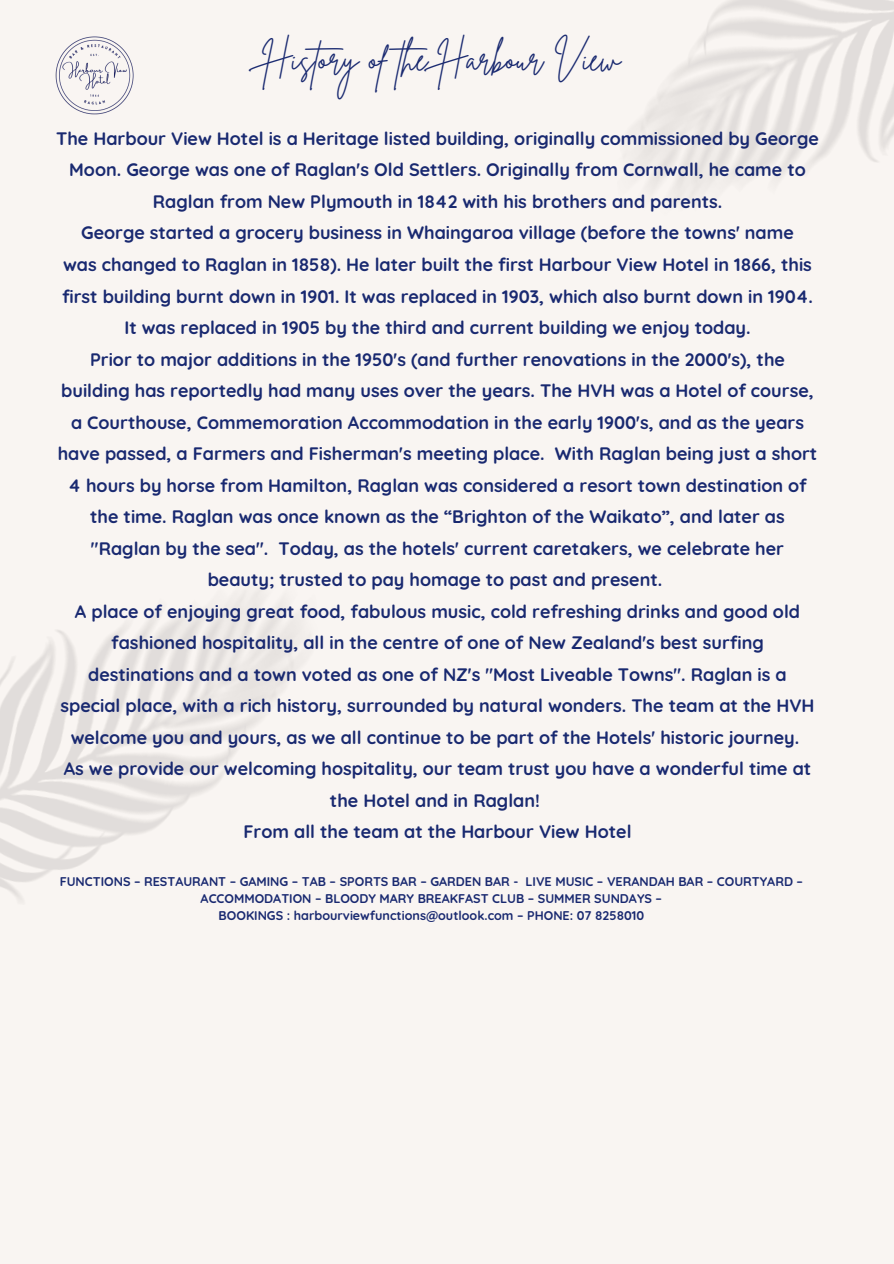
<style>
.page{position:relative;width:894px;height:1264px;background:#fff}
.page>*{position:absolute;margin:0;border:0;box-sizing:border-box;transform-origin:0 0}
.t1{font:34.2px "Brittany Signature";color:#192970}
.t2{font:700 18px/31.5px "Quicksand";color:#192970;text-align:center}
.t3{font:700 12.6px/16.8px "Quicksand";color:#192970;text-align:center}
</style>
<div class="page">
<div style="left:0;top:0;width:893px;height:1263px;background:#f9f5f2"></div>
<img style="left:56px;top:36px;width:77px;height:78px">
<h1 class="t1" style="left:263px;top:37px;width:359px">History of the Harbour View</h1>
<p class="t2" style="left:56px;top:122px;width:764px">The Harbour View Hotel is a Heritage listed building, originally commissioned by George Moon. George was one of Raglan's Old Settlers. Originally from Cornwall, he came to Raglan from New Plymouth in 1842 with his brothers and parents.<br>George started a grocery business in Whaingaroa village (before the towns' name<br>was changed to Raglan in 1858). He later built the first Harbour View Hotel in 1866, this first building burnt down in 1901. It was replaced in 1903, which also burnt down in 1904.<br>It was replaced in 1905 by the third and current building we enjoy today.<br>Prior to major additions in the 1950's (and further renovations in the 2000's), the building has reportedly had many uses over the years. The HVH was a Hotel of course, a Courthouse, Commemoration Accommodation in the early 1900's, and as the years have passed, a Farmers and Fisherman's meeting place. With Raglan being just a short 4 hours by horse from Hamilton, Raglan was considered a resort town destination of the time. Raglan was once known as the “Brighton of the Waikato”, and later as "Raglan by the sea". Today, as the hotels' current caretakers, we celebrate her beauty; trusted to pay homage to past and present.<br>A place of enjoying great food, fabulous music, cold refreshing drinks and good old fashioned hospitality, all in the centre of one of New Zealand's best surfing destinations and a town voted as one of NZ's "Most Liveable Towns". Raglan is a special place, with a rich history, surrounded by natural wonders. The team at the HVH welcome you and yours, as we all continue to be part of the Hotels' historic journey.<br>As we provide our welcoming hospitality, our team trust you have a wonderful time at the Hotel and in Raglan!<br>From all the team at the Harbour View Hotel</p>
<h2 class="t3" style="left:60px;top:873px;width:744px">FUNCTIONS – RESTAURANT – GAMING – TAB – SPORTS BAR – GARDEN BAR - LIVE MUSIC – VERANDAH BAR – COURTYARD –<br>ACCOMMODATION – BLOODY MARY BREAKFAST CLUB – SUMMER SUNDAYS –</h2>
<p class="t3" style="left:218px;top:906px;width:427px">BOOKINGS : harbourviewfunctions@outlook.com – PHONE: 07 8258010</p>
</div>
